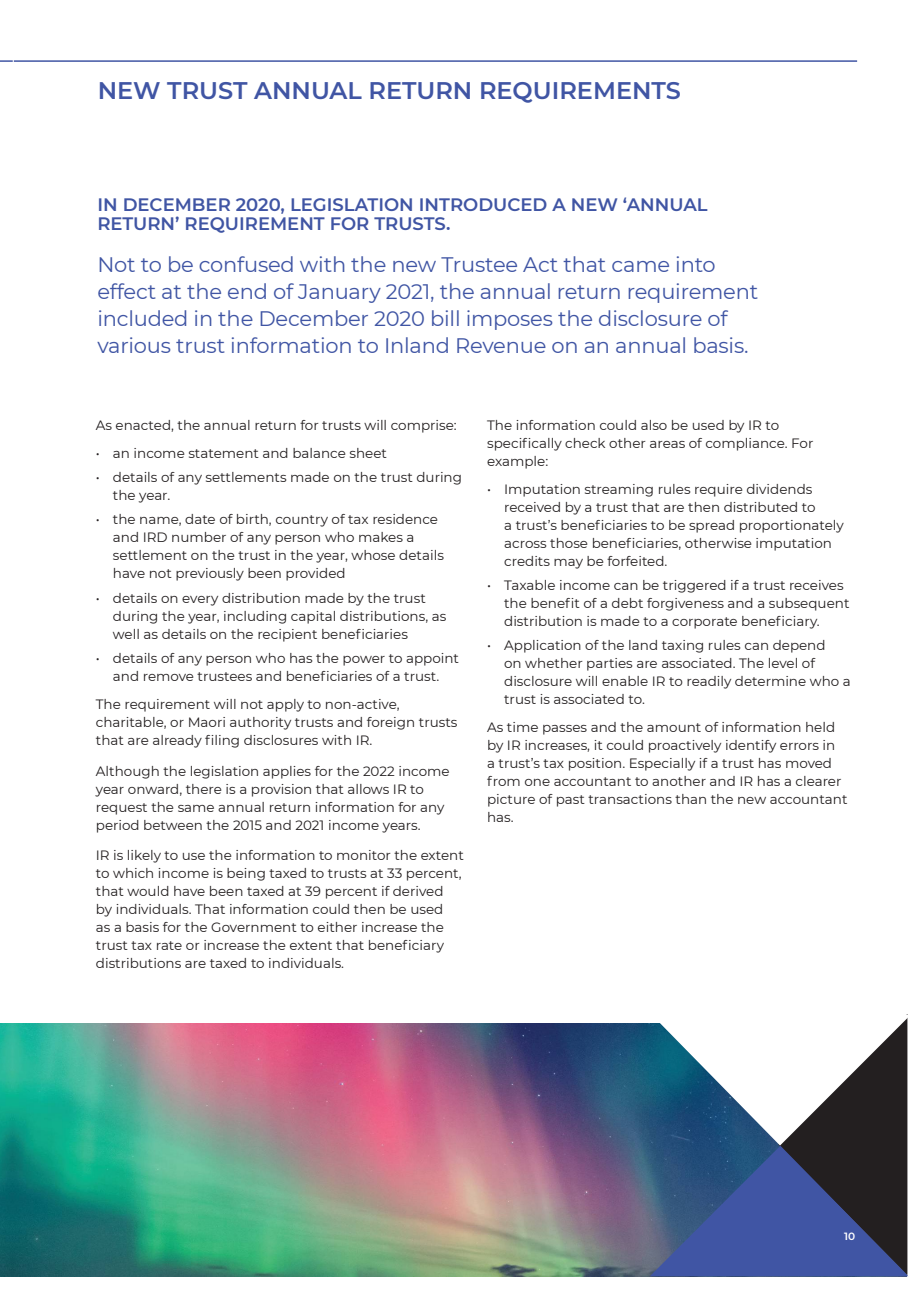
<style>
.page{position:relative;width:919px;height:1289px;background:#fff}
.page>*{position:absolute;margin:0;border:0;box-sizing:border-box;transform-origin:0 0}
.t1{font:600 24px "Montserrat";color:#4055a4}
.Main-intro{font:21px/27px "Montserrat";letter-spacing:-.01em;color:#4055a4}
.H2-Indigo{font:600 18px/19.5px "Montserrat";color:#4055a4}
.Body{font:13.5px/18px "Montserrat";color:#231f20}
.Pagination{font:600 10.5px "Montserrat";color:#fff}
</style>
<div class="page">
<svg style="left:0;top:60px;width:13px;height:2px"></svg>
<img style="left:0;top:1023px;width:649px;height:253px">
<hr style="left:14px;top:60px;width:843px;height:2px;background:#4055a4">
<svg style="left:649px;top:1014px;width:259px;height:262px"></svg>
<h1 class="t1" style="left:98px;top:73px;width:584px">NEW TRUST ANNUAL RETURN REQUIREMENTS</h1>
<p class="H2-Indigo" style="left:97px;top:193px;width:611px">IN DECEMBER 2020, LEGISLATION INTRODUCED A NEW ‘ANNUAL<br>RETURN’ REQUIREMENT FOR TRUSTS.</p>
<p class="Main-intro" style="left:97px;top:250px;width:662px">Not to be confused with the new Trustee Act that came into effect at the end of January 2021, the annual return requirement included in the December 2020 bill imposes the disclosure of various trust information to Inland Revenue on an annual basis.</p>
<p class="Body" style="left:96px;top:415px;width:362px">As enacted, the annual return for trusts will comprise:</p>
<p class="Body" style="left:96px;top:443px;width:292px">• an income statement and balance sheet</p>
<p class="Body" style="left:113px;top:467px;width:350px;text-indent:-17px">• details of any settlements made on the trust during the year.</p>
<p class="Body" style="left:113px;top:510px;width:332px;text-indent:-17px">• the name, date of birth, country of tax residence and IRD number of any person who makes a settlement on the trust in the year, whose details have not previously been provided</p>
<p class="Body" style="left:113px;top:588px;width:335px;text-indent:-17px">• details on every distribution made by the trust during the year, including capital distributions, as well as details on the recipient beneficiaries</p>
<p class="Body" style="left:96px;top:649px;width:364px;text-align:center">• details of any person who has the power to appoint and remove trustees and beneficiaries of a trust.</p>
<p class="Body" style="left:96px;top:694px;width:363px">The requirement will not apply to non-active, charitable, or Maori authority trusts and foreign trusts that are already filing disclosures with IR.</p>
<p class="Body" style="left:96px;top:761px;width:355px">Although the legislation applies for the 2022 income year onward, there is a provision that allows IR to request the same annual return information for any period between the 2015 and 2021 income years.</p>
<p class="Body" style="left:96px;top:846px;width:369px">IR is likely to use the information to monitor the extent to which income is being taxed to trusts at 33 percent, that would have been taxed at 39 percent if derived<br>by individuals. That information could then be used<br>as a basis for the Government to either increase the trust tax rate or increase the extent that beneficiary distributions are taxed to individuals.</p>
<p class="Body" style="left:487px;top:415px;width:328px">The information could also be used by IR to specifically check other areas of compliance. For example:</p>
<p class="Body" style="left:504px;top:479px;width:341px;text-indent:-17px">• Imputation streaming rules require dividends received by a trust that are then distributed to<br>a trust’s beneficiaries to be spread proportionately across those beneficiaries, otherwise imputation credits may be forfeited.</p>
<p class="Body" style="left:504px;top:575px;width:347px;text-indent:-17px">• Taxable income can be triggered if a trust receives the benefit of a debt forgiveness and a subsequent distribution is made to a corporate beneficiary.</p>
<p class="Body" style="left:504px;top:636px;width:348px;text-indent:-17px">• Application of the land taxing rules can depend<br>on whether parties are associated. The level of disclosure will enable IR to readily determine who a trust is associated to.</p>
<p class="Body" style="left:487px;top:717px;width:362px">As time passes and the amount of information held by IR increases, it could proactively identify errors in<br>a trust’s tax position. Especially if a trust has moved from one accountant to another and IR has a clearer picture of past transactions than the new accountant has.</p>
<p class="Pagination" style="left:844px;top:1228px;width:13px">10</p>
</div>
